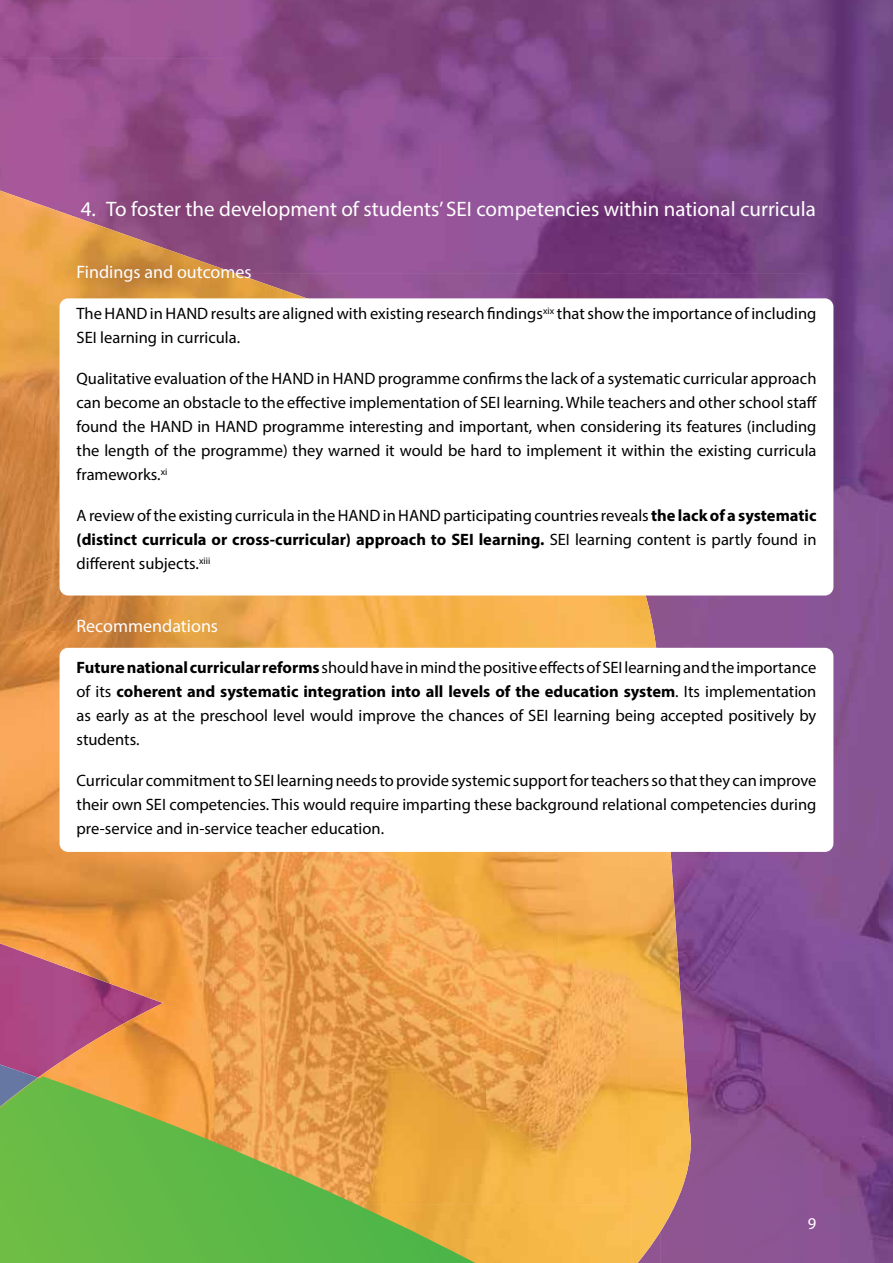
<style>
.page{position:relative;width:893px;height:1263px;background:#fff}
.page>*{position:absolute;margin:0;border:0;box-sizing:border-box;transform-origin:0 0}
.t1{font:21px "Myriad Pro";color:#fff}
.t2{font:18px "Myriad Pro";color:#fff}
.t3{font:16.5px/24px "Myriad Pro";color:#000;text-align:justify}
.t4{font:16.5px "Myriad Pro";color:#fff}
.s1{font-weight:700}
</style>
<div class="page">
<img style="left:0;top:0;width:879px;height:202px">
<img style="left:879px;top:0;width:14px;height:1263px">
<img style="left:46px;top:202px;width:760px;height:71px">
<img style="left:806px;top:202px;width:73px;height:1061px">
<img style="left:266px;top:273px;width:541px;height:25px">
<div style="left:704px;top:595px;width:103px;height:53px;background:#8c5495"></div>
<img style="left:704px;top:852px;width:103px;height:280px">
<div style="left:704px;top:1132px;width:103px;height:131px;background:#8c5593"></div>
<div style="left:0;top:960px;width:20px;height:93px;background:#ad4583"></div>
<div style="left:20px;top:960px;width:26px;height:101px;background:#ab4989"></div>
<img style="left:0;top:1053px;width:38px;height:23px">
<img style="left:0;top:181px;width:46px;height:779px">
<img style="left:46px;top:207px;width:220px;height:854px">
<img style="left:265px;top:284px;width:220px;height:792px">
<img style="left:485px;top:595px;width:73px;height:537px">
<img style="left:558px;top:595px;width:73px;height:609px">
<img style="left:631px;top:595px;width:73px;height:668px">
<img style="left:38px;top:1061px;width:228px;height:15px">
<img style="left:500px;top:1132px;width:59px;height:72px">
<img style="left:500px;top:1204px;width:132px;height:59px">
<svg style="left:0;top:1076px;width:500px;height:187px;background:#9faf47"></svg>
<div style="left:60px;top:298px;width:773px;height:297px;background:#fff;border-radius:9px"></div>
<div style="left:60px;top:648px;width:773px;height:204px;background:#fff;border-radius:9px"></div>
<p class="t1" style="left:81px;top:196px;width:737px">4. To foster the development of students’ SEI competencies within national curricula</p>
<p class="t2" style="left:77px;top:261px;width:177px">Findings and outcomes</p>
<p class="t3" style="left:77px;top:301px;width:741px">The HAND in HAND results are aligned with existing research findings<sup>xix</sup> that show the importance of including<br>SEI learning in curricula.</p>
<p class="t3" style="left:77px;top:366px;width:742px">Qualitative evaluation of the HAND in HAND programme confirms the lack of a systematic curricular approach can become an obstacle to the effective implementation of SEI learning. While teachers and other school staff found the HAND in HAND programme interesting and important, when considering its features (including the length of the programme) they warned it would be hard to implement it within the existing curricula frameworks.<sup>xi</sup></p>
<p class="t3" style="left:77px;top:503px;width:741px">A review of the existing curricula in the HAND in HAND participating countries reveals <span class="s1">the lack of a systematic (distinct curricula or cross-curricular) approach to SEI learning.</span> SEI learning content is partly found in different subjects.<sup>xiii</sup></p>
<p class="t2" style="left:77px;top:615px;width:143px">Recommendations</p>
<p class="t3" style="left:77px;top:655px;width:741px"><span class="s1">Future national curricular reforms</span> should have in mind the positive effects of SEI learning and the importance of its <span class="s1">coherent and systematic integration into all levels of the education system</span>. Its implementation as early as at the preschool level would improve the chances of SEI learning being accepted positively by students.</p>
<p class="t3" style="left:77px;top:768px;width:741px">Curricular commitment to SEI learning needs to provide systemic support for teachers so that they can improve their own SEI competencies. This would require imparting these background relational competencies during pre-service and in-service teacher education.</p>
<p class="t4" style="left:808px;top:1213px;width:10px">9</p>
</div>
